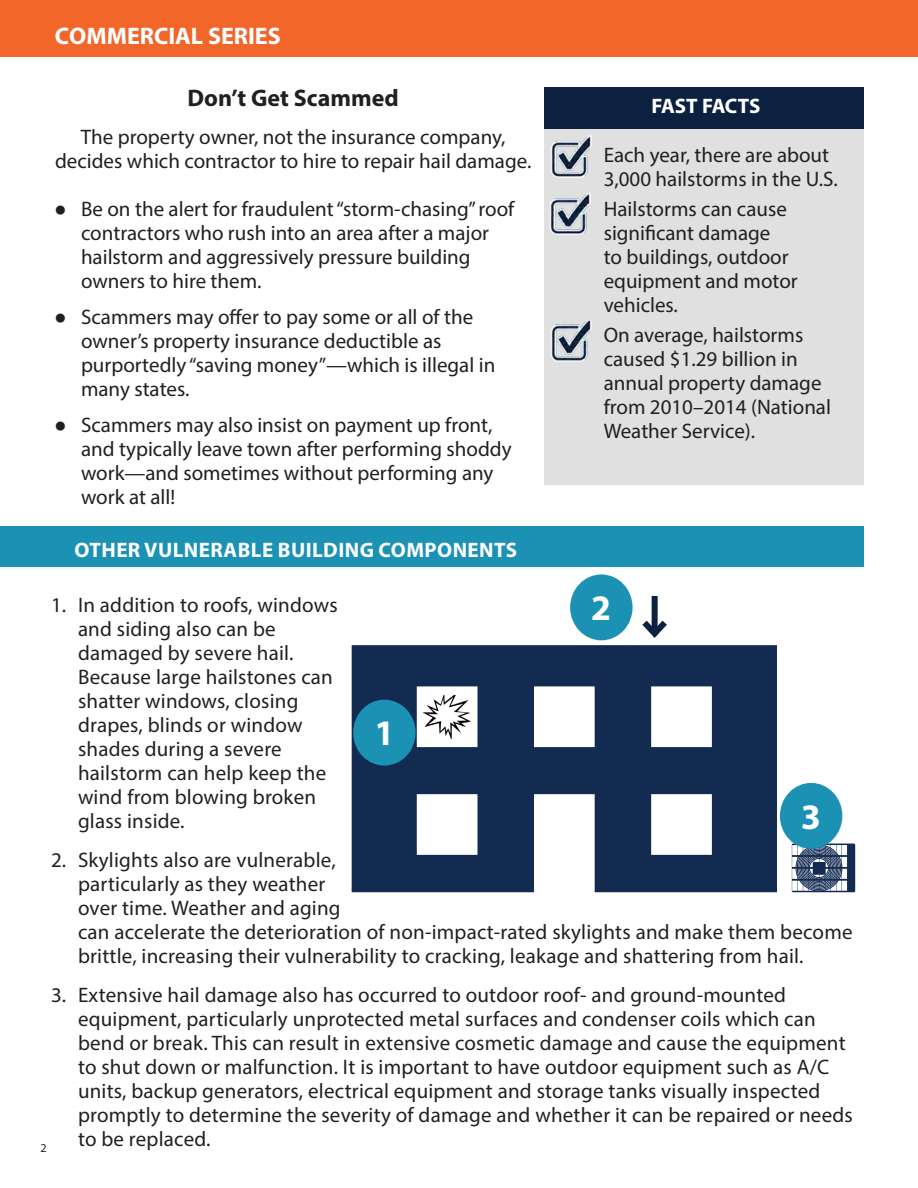
<style>
.page{position:relative;width:918px;height:1188px;background:#fff}
.page>*{position:absolute;margin:0;border:0;box-sizing:border-box;transform-origin:0 0}
.Heading_2{font:700 36px "Myriad Pro";color:#fff}
.t1{font:700 24px "Myriad Pro";color:#fff}
.first_page_bold{font:700 24px "Myriad Pro";color:#231f20}
.Checkmark_Bullets{font:21px/24px "Myriad Pro";letter-spacing:.005em;color:#231f20}
.Heading_2-2{font:700 21px "Myriad Pro";letter-spacing:.02em;color:#fff}
.Heading_2-3{font:700 21px "Myriad Pro";letter-spacing:-.01em;color:#fff}
.t2{font:12px "Myriad Pro";color:#231f20}
.s1{font-family:"Arial";font-weight:900}
</style>
<div class="page">
<svg style="left:352px;top:645px;width:425px;height:247px;fill:#132b51"></svg>
<svg style="left:792px;top:844px;width:63px;height:48px"></svg>
<div style="left:796px;top:845px;width:46px;height:46px;border:1px solid #132b51;border-radius:50%"></div>
<div style="left:797px;top:846px;width:44px;height:44px;border:1px solid #132b51;border-radius:50%"></div>
<div style="left:799px;top:848px;width:40px;height:40px;border:1px solid #132b51;border-radius:50%"></div>
<div style="left:800px;top:849px;width:38px;height:38px;border:1px solid #132b51;border-radius:50%"></div>
<div style="left:801px;top:850px;width:36px;height:36px;border:1px solid #132b51;border-radius:50%"></div>
<div style="left:803px;top:852px;width:32px;height:32px;border:1px solid #132b51;border-radius:50%"></div>
<div style="left:804px;top:853px;width:30px;height:30px;border:1px solid #132b51;border-radius:50%"></div>
<div style="left:805px;top:854px;width:28px;height:28px;border:1px solid #132b51;border-radius:50%"></div>
<div style="left:807px;top:856px;width:24px;height:24px;border:1px solid #132b51;border-radius:50%"></div>
<div style="left:808px;top:857px;width:22px;height:22px;border:1px solid #132b51;border-radius:50%"></div>
<div style="left:809px;top:858px;width:20px;height:20px;border:1px solid #132b51;border-radius:50%"></div>
<div style="left:813px;top:862px;width:12px;height:13px;background:#132b51"></div>
<img style="left:423px;top:696px;width:50px;height:45px">
<div style="left:353px;top:700px;width:63px;height:66px;background:#1b92b4;border-radius:50%"></div>
<div style="left:780px;top:783px;width:62px;height:66px;background:#1b92b4;border-radius:50%"></div>
<div style="left:570px;top:574px;width:63px;height:66px;background:#1b92b4;border-radius:50%"></div>
<div style="left:0;top:526px;width:864px;height:40px;background:#1b92b4"></div>
<div style="left:544px;top:127px;width:320px;height:357px;background:#e0e0e0"></div>
<div style="left:544px;top:88px;width:320px;height:41px;background:#0b213f"></div>
<img style="left:550px;top:135px;width:42px;height:43px">
<img style="left:549px;top:193px;width:42px;height:42px">
<img style="left:550px;top:321px;width:42px;height:41px">
<div style="left:652px;top:596px;width:6px;height:38px;background:#0b213f"></div>
<svg style="left:642px;top:614px;width:25px;height:24px"></svg>
<div style="left:0;top:1px;width:918px;height:56px;background:#f2662a"></div>
<p class="t1" style="left:55px;top:20px;width:227px">COMMERCIAL SERIES</p>
<p class="first_page_bold" style="left:188px;top:82px;width:213px">Don’t Get Scammed</p>
<p class="Checkmark_Bullets" style="left:55px;top:125px;width:478px;text-align:center">The property owner, not the insurance company, decides which contractor to hire to repair hail damage.</p>
<p class="Checkmark_Bullets" style="left:81px;top:197px;width:435px;text-indent:-27px"><span class="s1">●</span> Be on the alert for fraudulent “storm-chasing” roof contractors who rush into an area after a major hailstorm and aggressively pressure building owners to hire them.</p>
<p class="Checkmark_Bullets" style="left:81px;top:305px;width:416px;text-indent:-27px"><span class="s1">●</span> Scammers may offer to pay some or all of the owner’s property insurance deductible as purportedly “saving money”—which is illegal in many states.</p>
<p class="Checkmark_Bullets" style="left:81px;top:413px;width:432px;text-indent:-27px"><span class="s1">●</span> Scammers may also insist on payment up front, and typically leave town after performing shoddy work—and sometimes without performing any work at all!</p>
<p class="Heading_2-2" style="left:75px;top:536px;width:444px">OTHER VULNERABLE BUILDING COMPONENTS</p>
<p class="Heading_2-3" style="left:652px;top:93px;width:110px">FAST FACTS</p>
<p class="Checkmark_Bullets" style="left:604px;top:143px;width:236px">Each year, there are about<br>3,000 hailstorms in the U.S.</p>
<p class="Checkmark_Bullets" style="left:604px;top:197px;width:196px">Hailstorms can cause significant damage<br>to buildings, outdoor equipment and motor vehicles.</p>
<p class="Checkmark_Bullets" style="left:604px;top:323px;width:229px">On average, hailstorms caused $1.29 billion in annual property damage from 2010–2014 (National<br>Weather Service).</p>
<p class="Heading_2" style="left:592px;top:584px;width:19px">2</p>
<p class="Checkmark_Bullets" style="left:78px;top:592px;width:261px;text-indent:-27px">1. In addition to roofs, windows and siding also can be damaged by severe hail.<br>Because large hailstones can shatter windows, closing drapes, blinds or window shades during a severe hailstorm can help keep the wind from blowing broken glass inside.</p>
<p class="Checkmark_Bullets" style="left:78px;top:847px;width:776px;text-indent:-27px">2. Skylights also are vulnerable,<br>particularly as they weather<br>over time. Weather and aging<br>can accelerate the deterioration of non-impact-rated skylights and make them become brittle, increasing their vulnerability to cracking, leakage and shattering from hail.</p>
<p class="Checkmark_Bullets" style="left:78px;top:982px;width:776px;text-indent:-27px">3. Extensive hail damage also has occurred to outdoor roof- and ground-mounted equipment, particularly unprotected metal surfaces and condenser coils which can bend or break. This can result in extensive cosmetic damage and cause the equipment to shut down or malfunction. It is important to have outdoor equipment such as A/C units, backup generators, electrical equipment and storage tanks visually inspected promptly to determine the severity of damage and whether it can be repaired or needs to be replaced.</p>
<p class="Heading_2" style="left:378px;top:710px;width:15px">1</p>
<p class="Heading_2" style="left:802px;top:793px;width:19px">3</p>
<p class="t2" style="left:40px;top:1141px;width:8px">2</p>
</div>
